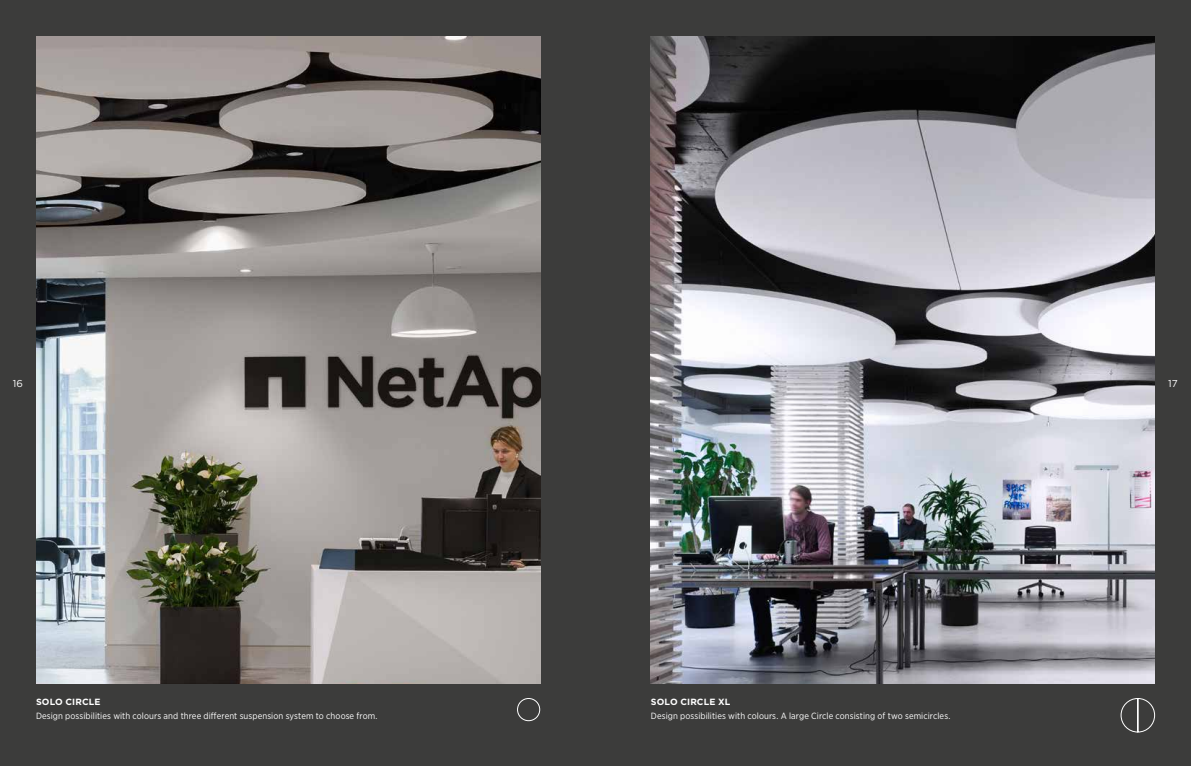
<style>
.page{position:relative;width:1191px;height:766px;background:#fff}
.page>*{position:absolute;margin:0;border:0;box-sizing:border-box;transform-origin:0 0}
.t1{font:10px "Gotham";color:#fff}
.t2{font:9px "Gotham Narrow";letter-spacing:.005em;color:#fff}
.t3{font:700 9px "Gotham";letter-spacing:.01em;color:#fff}
</style>
<div class="page">
<div style="left:0;top:0;width:1123px;height:765px;background:#3c3c3b"></div>
<div style="left:581px;top:0;width:610px;height:765px;background:#3c3c3b"></div>
<img style="left:36px;top:36px;width:504px;height:647px">
<img style="left:651px;top:36px;width:504px;height:647px">
<div style="left:517px;top:698px;width:23px;height:22px;border:1px solid #fff;border-radius:50%"></div>
<svg style="left:1120px;top:698px;width:35px;height:34px"></svg>
<p class="t1" style="left:13px;top:377px;width:12px">16</p>
<p class="t1" style="left:1168px;top:377px;width:11px">17</p>
<p class="t3" style="left:36px;top:695px;width:66px">SOLO CIRCLE</p>
<p class="t2" style="left:36px;top:710px;width:343px">Design possibilities with colours and three different suspension system to choose from.</p>
<p class="t3" style="left:651px;top:695px;width:81px">SOLO CIRCLE XL</p>
<p class="t2" style="left:651px;top:710px;width:301px">Design possibilities with colours. A large Circle consisting of two semicircles.</p>
</div>
